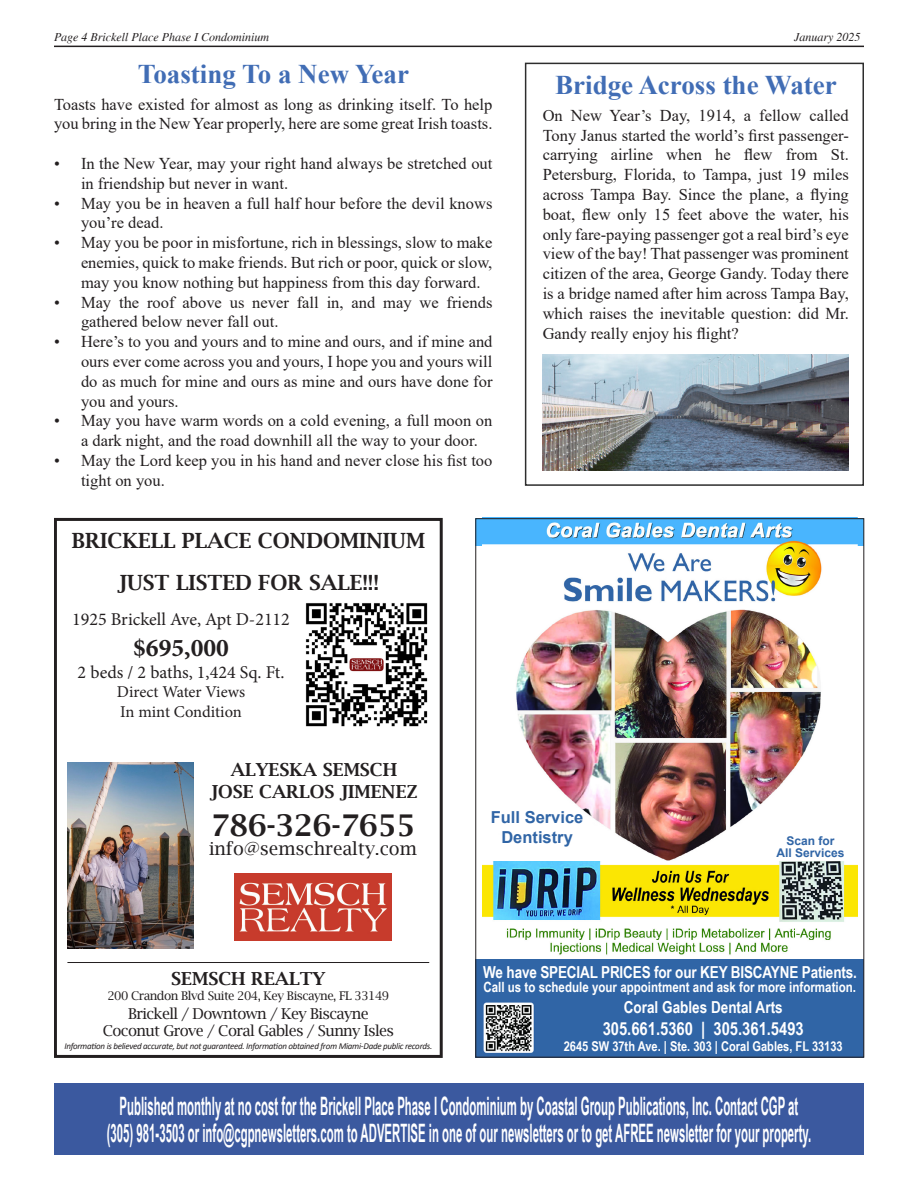
<style>
.page{position:relative;width:918px;height:1188px;background:#fff}
.page>*{position:absolute;margin:0;border:0;box-sizing:border-box;transform-origin:0 0}
.t1{font:600 30px "Lucida Bright";color:#231f20}
.t2{font:700 27px "Times New Roman";color:#416db5}
.t3{font:700 25.5px "Minion Pro";color:#231f20}
.t4{font:700 25.35px "Arial Narrow";color:#fff;scale:.55 1}
.t5{font:600 21px "Lucida Bright";color:#231f20}
.t6{font:18px "Minion Pro";color:#231f20}
.t7{font:600 18px/21.6px "Lucida Bright";color:#231f20;text-align:center}
.t8{font:700 18px "Arial Narrow";color:#fff}
.t9{font:18px "Lucida Bright";color:#231f20}
.t10{font:16.5px/19.8px "Times New Roman";color:#231f20}
.t11{font:700 16.5px "Arial Narrow";letter-spacing:-.01em;color:#fff}
.t12{font:16.5px/19.8px "Minion Pro";color:#231f20}
.t13{font:700 16.5px/19.8px "Arial";color:#3065a6;text-align:center}
.t14{font:15px/16.5px "Lucida Bright";letter-spacing:-.04em;color:#231f20;text-align:center}
.t15{font:700 14.1px "Arial Narrow";color:#fff}
.t16{font:700 13.5px "Arial Narrow";color:#fff}
.t17{font:italic 12px "Times";color:#231f20}
.t18{font:12px "Lucida Bright";letter-spacing:-.04em;color:#231f20}
.t19{font:700 12px/12px "Arial";color:#3065a6;text-align:center}
.t20{font:italic 9px "Calibri";letter-spacing:-.03em;color:#231f20}
</style>
<div class="page">
<hr style="left:54px;top:46px;width:810px;height:1px;background:#231f20">
<div style="left:54px;top:1083px;width:810px;height:72px;background:#3b599f"></div>
<div style="left:54px;top:518px;width:389px;height:540px;border:3px solid #231f20"></div>
<img style="left:234px;top:873px;width:158px;height:68px">
<img style="left:68px;top:762px;width:125px;height:186px">
<hr style="left:67px;top:962px;width:362px;height:1px;background:#231f20">
<img style="left:305px;top:603px;width:123px;height:124px">
<div style="left:475px;top:518px;width:389px;height:27px;background:linear-gradient(to right,#49b5fe,#49b5fe)"></div>
<div style="left:475px;top:960px;width:389px;height:98px;background:#3065a6"></div>
<img style="left:483px;top:1002px;width:51px;height:50px">
<img style="left:482px;top:522px;width:375px;height:433px">
<img style="left:543px;top:355px;width:306px;height:115px">
<div style="left:525px;top:63px;width:339px;height:423px;border:2px solid #2d2d2d"></div>
<p class="t17" style="left:54px;top:30px;width:217px">Page 4 Brickell Place Phase I Condominium</p>
<p class="t17" style="left:794px;top:30px;width:68px">January 2025</p>
<p class="t2" style="left:138px;top:55px;width:273px">Toasting To a New Year</p>
<p class="t10" style="left:54px;top:94px;width:440px">Toasts have existed for almost as long as drinking itself. To help you bring in the New Year properly, here are some great Irish toasts.</p>
<p class="t10" style="left:81px;top:153px;width:413px;text-indent:-27px">• In the New Year, may your right hand always be stretched out in friendship but never in want.</p>
<p class="t10" style="left:81px;top:193px;width:413px;text-indent:-27px">• May you be in heaven a full half hour before the devil knows you’re dead.</p>
<p class="t10" style="left:81px;top:232px;width:413px;text-align:justify;text-indent:-27px">• May you be poor in misfortune, rich in blessings, slow to make enemies, quick to make friends. But rich or poor, quick or slow, may you know nothing but happiness from this day forward.</p>
<p class="t10" style="left:81px;top:292px;width:413px;text-indent:-27px">• May the roof above us never fall in, and may we friends gathered below never fall out.</p>
<p class="t10" style="left:81px;top:331px;width:413px;text-align:justify;text-indent:-27px">• Here’s to you and yours and to mine and ours, and if mine and ours ever come across you and yours, I hope you and yours will do as much for mine and ours as mine and ours have done for you and yours.</p>
<p class="t10" style="left:81px;top:410px;width:413px;text-indent:-27px">• May you have warm words on a cold evening, a full moon on a dark night, and the road downhill all the way to your door.</p>
<p class="t10" style="left:81px;top:450px;width:413px;text-indent:-27px">• May the Lord keep you in his hand and never close his fist too tight on you.</p>
<p class="t5" style="left:72px;top:528px;width:355px">BRICKELL PLACE CONDOMINIUM</p>
<p class="t5" style="left:118px;top:570px;width:263px">JUST LISTED FOR SALE!!!</p>
<p class="t6" style="left:72px;top:608px;width:219px">1925 Brickell Ave, Apt D-2112</p>
<p class="t3" style="left:133px;top:630px;width:97px">$695,000</p>
<p class="t6" style="left:78px;top:660px;width:208px">2 beds / 2 baths, 1,424 Sq. Ft.</p>
<p class="t12" style="left:117px;top:682px;width:130px">Direct Water Views<br>In mint Condition</p>
<p class="t2" style="left:555px;top:66px;width:283px">Bridge Across the Water</p>
<p class="t10" style="left:543px;top:105px;width:308px;text-align:justify">On New Year’s Day, 1914, a fellow called Tony Janus started the world’s first passenger&shy;carrying airline when he flew from St.<br>Petersburg, Florida, to Tampa, just 19 miles across Tampa Bay. Since the plane, a flying boat, flew only 15 feet above the water, his only fare-paying passenger got a real bird’s eye view of the bay! That passenger was prominent citizen of the area, George Gandy. Today there is a bridge named after him across Tampa Bay, which raises the inevitable question: did Mr.<br>Gandy really enjoy his flight?</p>
<p class="t7" style="left:210px;top:759px;width:209px">ALYESKA SEMSCH<br>JOSE CARLOS JIMENEZ</p>
<p class="t1" style="left:211px;top:808px;width:206px">786-326-7655</p>
<p class="t9" style="left:209px;top:838px;width:209px">info@semschrealty.com</p>
<p class="t7" style="left:171px;top:967px;width:156px">SEMSCH REALTY</p>
<p class="t14" style="left:103px;top:1006px;width:293px">Brickell / Downtown / Key Biscayne<br>Coconut Grove / Coral Gables / Sunny Isles</p>
<p class="t18" style="left:108px;top:988px;width:283px">200 Crandon Blvd Suite 204, Key Biscayne, FL 33149</p>
<p class="t20" style="left:64px;top:1039px;width:369px">Information is believed accurate, but not guaranteed. Information obtained from Miami-Dade public records.</p>
<p class="t13" style="left:491px;top:807px;width:94px">Full Service<br>Dentistry</p>
<p class="t19" style="left:776px;top:835px;width:70px">Scan for<br>All Services</p>
<p class="t11" style="left:483px;top:960px;width:375px">We have SPECIAL PRICES for our KEY BISCAYNE Patients.</p>
<p class="t15" style="left:483px;top:976px;width:374px">Call us to schedule your appointment and ask for more information.</p>
<p class="t11" style="left:624px;top:995px;width:160px">Coral Gables Dental Arts</p>
<p class="t8" style="left:603px;top:1015px;width:203px">305.661.5360 | 305.361.5493</p>
<p class="t16" style="left:564px;top:1036px;width:281px">2645 SW 37th Ave. | Ste. 303 | Coral Gables, FL 33133</p>
<p class="t4" style="left:120px;top:1087px;width:1236px">Published monthly at no cost for the Brickell Place Phase I Condominium by Coastal Group Publications, Inc. Contact CGP at</p>
<p class="t4" style="left:107px;top:1114px;width:1282px">(305) 981-3503 or info@cgpnewsletters.com to ADVERTISE in one of our newsletters or to get AFREE newsletter for your property.</p>
</div>
